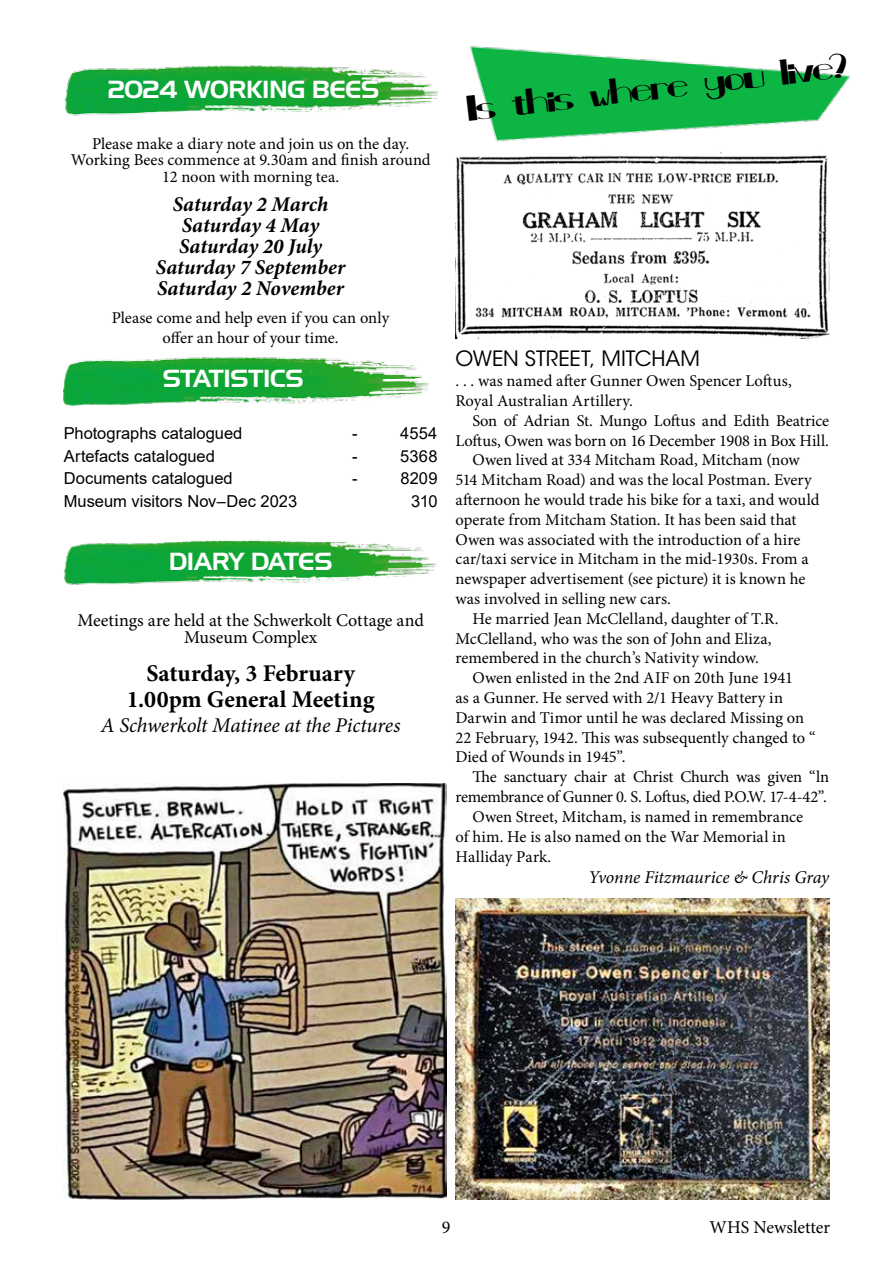
<style>
.page{position:relative;width:893px;height:1263px;background:#fff}
.page>*{position:absolute;margin:0;border:0;box-sizing:border-box;transform-origin:0 0}
.t1{font:31.5px "Deco Card";color:#000}
.t2{font:700 24px/25.5px "Minion Pro";color:#000;text-align:center}
.t3{font:24px "Aero Regular SWFTE";letter-spacing:-.01em;color:#fff}
.t4{font:italic 700 21px/21px "Minion Pro";color:#000;text-align:center}
.t5{font:italic 21px "Minion Pro";letter-spacing:-.01em;color:#000}
.t6{font:21px "ITC Avant Garde Std";letter-spacing:-.005em;color:#000}
.t7{font:18px/16.5px "Minion Pro";letter-spacing:-.005em;color:#000;text-align:center}
.t8{font:italic 18px "Minion Pro";letter-spacing:-.005em;color:#000}
.t9{font:16.5px/16.5px "Minion Pro";color:#000;text-align:center}
.t10{font:16.5px "Arial";color:#000}
.t11{font:16.5px "Minion Pro";letter-spacing:-.025em;color:#000}
</style>
<div class="page">
<img style="left:64px;top:65px;width:373px;height:51px">
<img style="left:64px;top:539px;width:372px;height:46px">
<img style="left:64px;top:356px;width:365px;height:50px">
<img style="left:64px;top:783px;width:382px;height:416px">
<img style="left:469px;top:45px;width:381px;height:97px">
<img style="left:455px;top:899px;width:374px;height:300px">
<img style="left:455px;top:152px;width:374px;height:186px">
<h2 class="t3" style="left:108px;top:75px;width:273px">2024 WORKING BEES</h2>
<p class="t9" style="left:71px;top:135px;width:361px">Please make a diary note and join us on the day.<br>Working Bees commence at 9.30am and finish around<br>12 noon with morning tea.</p>
<p class="t4" style="left:156px;top:193px;width:191px">Saturday 2 March<br>Saturday 4 May<br>Saturday 20 July<br>Saturday 7 September<br>Saturday 2 November</p>
<p class="t9" style="left:112px;top:308px;width:279px;line-height:19.8px">Please come and help even if you can only offer an hour of your time.</p>
<h2 class="t3" style="left:163px;top:364px;width:143px">STATISTICS</h2>
<p class="t10" style="left:64px;top:422px;width:180px">Photographs catalogued</p>
<p class="t10" style="left:352px;top:422px;width:7px">-</p>
<p class="t10" style="left:400px;top:422px;width:39px">4554</p>
<p class="t10" style="left:64px;top:445px;width:153px">Artefacts catalogued</p>
<p class="t10" style="left:352px;top:445px;width:7px">-</p>
<p class="t10" style="left:400px;top:445px;width:39px">5368</p>
<p class="t10" style="left:64px;top:467px;width:171px">Documents catalogued</p>
<p class="t10" style="left:352px;top:467px;width:7px">-</p>
<p class="t10" style="left:401px;top:467px;width:38px">8209</p>
<p class="t10" style="left:64px;top:490px;width:235px">Museum visitors Nov–Dec 2023</p>
<p class="t10" style="left:411px;top:490px;width:28px">310</p>
<h2 class="t3" style="left:169px;top:547px;width:165px">DIARY DATES</h2>
<p class="t7" style="left:77px;top:612px;width:348px">Meetings are held at the Schwerkolt Cottage and<br>Museum Complex</p>
<h2 class="t2" style="left:127px;top:661px;width:249px">Saturday, 3 February<br>1.00pm General Meeting</h2>
<p class="t5" style="left:101px;top:711px;width:301px">A Schwerkolt Matinee at the Pictures</p>
<h1 class="t1" style="left:465px;top:97px;width:385px;rotate:-7deg">Is this where you live?</h1>
<p class="t6" style="left:455px;top:345px;width:246px">OWEN STREET, MITCHAM</p>
<p class="t9" style="left:455px;top:371px;width:338px;line-height:19.8px;text-align:left">. . . was named after Gunner Owen Spencer Loftus,<br>Royal Australian Artillery.</p>
<p class="t9" style="left:472px;top:412px;width:358px">Son of Adrian St. Mungo Loftus and Edith Beatrice</p>
<p class="t9" style="left:455px;top:432px;width:375px">Loftus, Owen was born on 16 December 1908 in Box Hill.</p>
<p class="t9" style="left:472px;top:452px;width:329px">Owen lived at 334 Mitcham Road, Mitcham (now</p>
<p class="t9" style="left:455px;top:472px;width:358px">514 Mitcham Road) and was the local Postman. Every</p>
<p class="t9" style="left:455px;top:492px;width:365px">afternoon he would trade his bike for a taxi, and would</p>
<p class="t9" style="left:455px;top:511px;width:343px">operate from Mitcham Station. It has been said that</p>
<p class="t9" style="left:455px;top:531px;width:346px">Owen was associated with the introduction of a hire</p>
<p class="t9" style="left:455px;top:551px;width:355px">car/taxi service in Mitcham in the mid-1930s. From a</p>
<p class="t9" style="left:455px;top:571px;width:351px">newspaper advertisement (see picture) it is known he</p>
<p class="t9" style="left:455px;top:591px;width:217px">was involved in selling new cars.</p>
<p class="t9" style="left:472px;top:610px;width:308px">He married Jean McClelland, daughter of T.R.</p>
<p class="t9" style="left:455px;top:630px;width:318px">McClelland, who was the son of John and Eliza,</p>
<p class="t9" style="left:455px;top:650px;width:305px">remembered in the church’s Nativity window.</p>
<p class="t9" style="left:472px;top:670px;width:322px">Owen enlisted in the 2nd AIF on 20th June 1941</p>
<p class="t9" style="left:455px;top:690px;width:329px">as a Gunner. He served with 2/1 Heavy Battery in</p>
<p class="t9" style="left:455px;top:709px;width:350px">Darwin and Timor until he was declared Missing on</p>
<p class="t9" style="left:455px;top:729px;width:362px">22 February, 1942. This was subsequently changed to “</p>
<p class="t9" style="left:455px;top:749px;width:172px">Died of Wounds in 1945”.</p>
<p class="t9" style="left:472px;top:769px;width:358px">The sanctuary chair at Christ Church was given “ln</p>
<p class="t11" style="left:455px;top:786px;width:373px">remembrance of Gunner 0. S. Loftus, died P.O.W. 17-4-42”.</p>
<p class="t9" style="left:472px;top:808px;width:332px">Owen Street, Mitcham, is named in remembrance</p>
<p class="t9" style="left:455px;top:828px;width:332px">of him. He is also named on the War Memorial in</p>
<p class="t9" style="left:455px;top:848px;width:97px">Halliday Park.</p>
<p class="t8" style="left:588px;top:864px;width:242px">Yvonne Fitzmaurice &amp; Chris Gray</p>
<p class="t7" style="left:442px;top:1219px;width:10px">9</p>
<p class="t7" style="left:710px;top:1219px;width:122px">WHS Newsletter</p>
</div>
